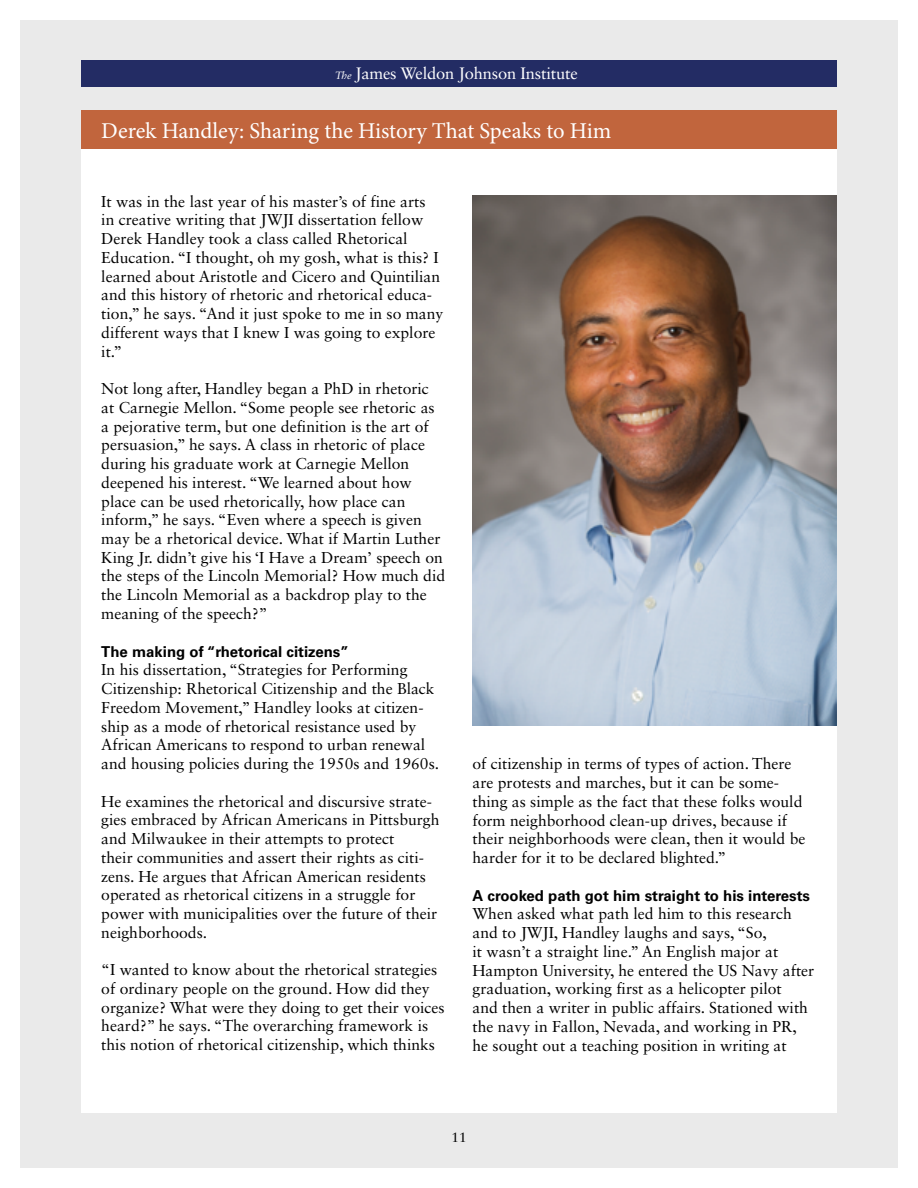
<style>
.page{position:relative;width:918px;height:1188px;background:#fff}
.page>*{position:absolute;margin:0;border:0;box-sizing:border-box;transform-origin:0 0}
.t1{font:22.65px "Minion Pro";letter-spacing:-.005em;color:#fff}
.t2{font:16.5px "Sabon LT Std";letter-spacing:-.01em;color:#fff}
.t3{font:15.75px/18.8px "Sabon LT Std";color:#000}
.t4{font:700 15px "Univers LT";color:#000}
.t5{font:13.5px "Sabon LT Std";color:#000}
.s1{font-style:italic;font-size:10.5px}
</style>
<div class="page">
<div style="left:20px;top:20px;width:878px;height:1148px;background:#eaeaea"></div>
<div style="left:81px;top:60px;width:756px;height:27px;background:#232c64"></div>
<div style="left:81px;top:118px;width:756px;height:995px;background:#fff"></div>
<div style="left:81px;top:110px;width:756px;height:39px;background:#c1653d"></div>
<img style="left:473px;top:196px;width:364px;height:530px">
<p class="t2" style="left:335px;top:63px;width:244px"><span class="s1">The</span> James Weldon Johnson Institute</p>
<h1 class="t1" style="left:101px;top:116px;width:512px">Derek Handley: Sharing the History That Speaks to Him</h1>
<p class="t3" style="left:101px;top:192px;width:344px">It was in the last year of his master’s of fine arts<br>in creative writing that JWJI dissertation fellow Derek Handley took a class called Rhetorical Education. “I thought, oh my gosh, what is this? I learned about Aristotle and Cicero and Quintilian and this history of rhetoric and rhetorical educa&shy;tion,” he says. “And it just spoke to me in so many different ways that I knew I was going to explore it.”</p>
<p class="t3" style="left:101px;top:379px;width:345px">Not long after, Handley began a PhD in rhetoric at Carnegie Mellon. “Some people see rhetoric as a pejorative term, but one definition is the art of persuasion,” he says. A class in rhetoric of place during his graduate work at Carnegie Mellon deepened his interest. “We learned about how place can be used rhetorically, how place can inform,” he says. “Even where a speech is given may be a rhetorical device. What if Martin Luther King Jr. didn’t give his ‘I Have a Dream’ speech on the steps of the Lincoln Memorial? How much did the Lincoln Memorial as a backdrop play to the meaning of the speech?”</p>
<p class="t4" style="left:101px;top:643px;width:249px">The making of “rhetorical citizens”</p>
<p class="t3" style="left:101px;top:660px;width:339px">In his dissertation, “Strategies for Performing Citizenship: Rhetorical Citizenship and the Black Freedom Movement,” Handley looks at citizen&shy;ship as a mode of rhetorical resistance used by African Americans to respond to urban renewal and housing policies during the 1950s and 1960s.</p>
<p class="t3" style="left:101px;top:792px;width:340px">He examines the rhetorical and discursive strate&shy;gies embraced by African Americans in Pittsburgh and Milwaukee in their attempts to protect<br>their communities and assert their rights as citi&shy;zens. He argues that African American residents operated as rhetorical citizens in a struggle for power with municipalities over the future of their neighborhoods.</p>
<p class="t3" style="left:101px;top:960px;width:345px">“I wanted to know about the rhetorical strategies of ordinary people on the ground. How did they organize? What were they doing to get their voices heard?” he says. “The overarching framework is this notion of rhetorical citizenship, which thinks</p>
<p class="t3" style="left:473px;top:754px;width:334px">of citizenship in terms of types of action. There are protests and marches, but it can be some&shy;thing as simple as the fact that these folks would form neighborhood clean-up drives, because if their neighborhoods were clean, then it would be harder for it to be declared blighted.”</p>
<p class="t4" style="left:473px;top:887px;width:339px">A crooked path got him straight to his interests</p>
<p class="t3" style="left:473px;top:904px;width:343px">When asked what path led him to this research and to JWJI, Handley laughs and says, “So,<br>it wasn’t a straight line.” An English major at Hampton University, he entered the US Navy after graduation, working first as a helicopter pilot<br>and then a writer in public affairs. Stationed with the navy in Fallon, Nevada, and working in PR, he sought out a teaching position in writing at</p>
<p class="t5" style="left:451px;top:1130px;width:17px">11</p>
</div>
